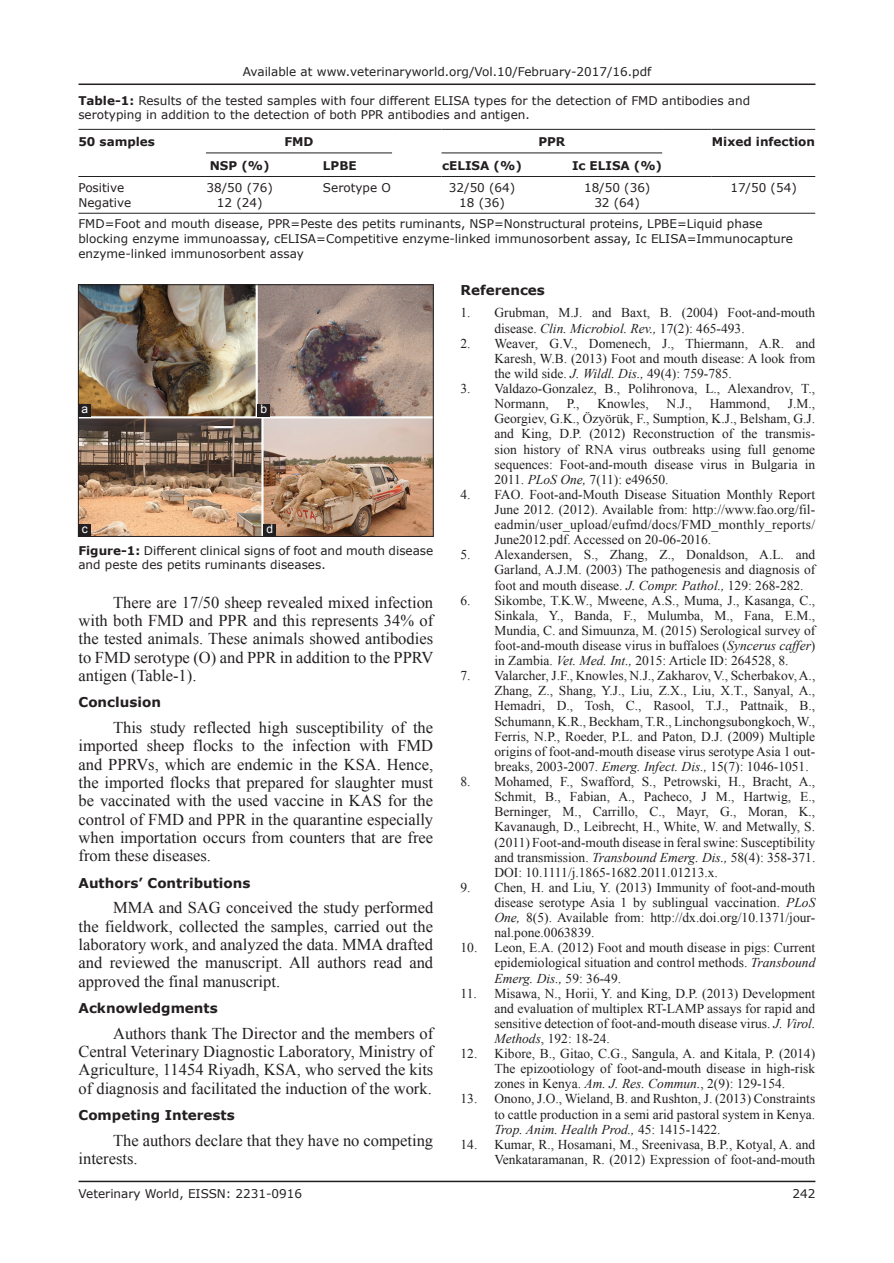
<style>
.page{position:relative;width:894px;height:1263px;background:#fff}
.page>*{position:absolute;margin:0;border:0;box-sizing:border-box;transform-origin:0 0}
.t1{font:16.5px/18.3px "Times New Roman";color:#231f20;text-align:justify}
.t2{font:13.5px/15.1px "Times New Roman";color:#231f20;text-align:justify}
.t3{font:700 13.5px "Verdana";color:#231f20}
.t4{font:12px/14.5px "Verdana";color:#231f20}
.t5{font:700 12px "Verdana";color:#231f20}
.t6{font:12px "Arial";color:#fff}
.s1{font-weight:700}
.s2{font-style:italic}
</style>
<div class="page">
<hr style="left:78px;top:1180px;width:737px;height:2px;background:#231f20">
<hr style="left:78px;top:83px;width:737px;height:2px;background:#231f20">
<hr style="left:78px;top:213px;width:737px;height:1px;background:#231f20">
<hr style="left:78px;top:129px;width:314px;height:1px;background:#231f20">
<hr style="left:441px;top:129px;width:221px;height:1px;background:#231f20">
<hr style="left:711px;top:129px;width:104px;height:1px;background:#231f20">
<hr style="left:78px;top:176px;width:314px;height:1px;background:#231f20">
<hr style="left:441px;top:176px;width:221px;height:1px;background:#231f20">
<hr style="left:711px;top:176px;width:104px;height:1px;background:#231f20">
<hr style="left:441px;top:153px;width:221px;height:1px;background:#231f20">
<hr style="left:206px;top:153px;width:117px;height:1px;background:#231f20">
<hr style="left:323px;top:153px;width:69px;height:1px;background:#231f20">
<hr style="left:662px;top:129px;width:49px;height:1px;background:#231f20">
<hr style="left:662px;top:176px;width:49px;height:1px;background:#231f20">
<hr style="left:392px;top:129px;width:49px;height:1px;background:#231f20">
<hr style="left:392px;top:176px;width:49px;height:1px;background:#231f20">
<img style="left:80px;top:286px;width:351px;height:248px">
<div style="left:78px;top:284px;width:355px;height:252px;border:1px solid #231f20"></div>
<div style="left:78px;top:403px;width:13px;height:13px;background:#231f20"></div>
<div style="left:78px;top:524px;width:13px;height:12px;background:#231f20"></div>
<div style="left:257px;top:403px;width:13px;height:13px;background:#231f20"></div>
<div style="left:263px;top:524px;width:13px;height:12px;background:#231f20"></div>
<p class="t4" style="left:242px;top:64px;width:410px">Available at www.veterinaryworld.org/Vol.10/February-2017/16.pdf</p>
<p class="t4" style="left:78px;top:93px;width:673px"><span class="s1">Table-1:</span> Results of the tested samples with four different ELISA types for the detection of FMD antibodies and serotyping in addition to the detection of both PPR antibodies and antigen.</p>
<p class="t5" style="left:78px;top:134px;width:78px">50 samples</p>
<p class="t5" style="left:284px;top:134px;width:31px">FMD</p>
<p class="t5" style="left:538px;top:134px;width:28px">PPR</p>
<p class="t5" style="left:711px;top:134px;width:105px">Mixed infection</p>
<p class="t5" style="left:210px;top:158px;width:61px">NSP (%)</p>
<p class="t5" style="left:323px;top:158px;width:35px">LPBE</p>
<p class="t5" style="left:442px;top:158px;width:81px">cELISA (%)</p>
<p class="t5" style="left:572px;top:158px;width:91px">Ic ELISA (%)</p>
<p class="t4" style="left:78px;top:180px;width:47px">Positive</p>
<p class="t4" style="left:206px;top:180px;width:68px">38/50 (76)</p>
<p class="t4" style="left:323px;top:180px;width:69px">Serotype O</p>
<p class="t4" style="left:449px;top:180px;width:68px">32/50 (64)</p>
<p class="t4" style="left:583px;top:180px;width:68px">18/50 (36)</p>
<p class="t4" style="left:730px;top:180px;width:68px">17/50 (54)</p>
<p class="t4" style="left:78px;top:195px;width:54px">Negative</p>
<p class="t4" style="left:217px;top:195px;width:47px">12 (24)</p>
<p class="t4" style="left:459px;top:195px;width:47px">18 (36)</p>
<p class="t4" style="left:78px;top:191px;width:685px;line-height:21.6px;text-indent:515px">32 (64)<br>FMD=Foot and mouth disease, PPR=Peste des petits ruminants, NSP=Nonstructural proteins, LPBE=Liquid phase</p>
<p class="t4" style="left:78px;top:231px;width:715px">blocking enzyme immunoassay, cELISA=Competitive enzyme-linked immunosorbent assay, Ic ELISA=Immunocapture enzyme-linked immunosorbent assay</p>
<p class="t6" style="left:82px;top:402px;width:8px">a</p>
<p class="t6" style="left:82px;top:522px;width:7px">c</p>
<p class="t6" style="left:260px;top:402px;width:8px">b</p>
<p class="t6" style="left:266px;top:522px;width:8px">d</p>
<p class="t4" style="left:78px;top:543px;width:356px"><span class="s1">Figure-1:</span> Different clinical signs of foot and mouth disease and peste des petits ruminants diseases.</p>
<p class="t1" style="left:78px;top:593px;width:356px;text-indent:34px">There are 17/50 sheep revealed mixed infection with both FMD and PPR and this represents 34% of the tested animals. These animals showed antibodies to FMD serotype (O) and PPR in addition to the PPRV antigen (Table-1).</p>
<p class="t3" style="left:78px;top:693px;width:84px">Conclusion</p>
<p class="t1" style="left:78px;top:718px;width:356px;text-indent:34px">This study reflected high susceptibility of the imported sheep flocks to the infection with FMD and PPRVs, which are endemic in the KSA. Hence, the imported flocks that prepared for slaughter must be vaccinated with the used vaccine in KAS for the control of FMD and PPR in the quarantine especially when importation occurs from counters that are free from these diseases.</p>
<p class="t3" style="left:78px;top:874px;width:173px">Authors’ Contributions</p>
<p class="t1" style="left:78px;top:898px;width:356px;text-indent:34px">MMA and SAG conceived the study performed the fieldwork, collected the samples, carried out the laboratory work, and analyzed the data. MMA drafted and reviewed the manuscript. All authors read and approved the final manuscript.</p>
<p class="t3" style="left:78px;top:999px;width:141px">Acknowledgments</p>
<p class="t1" style="left:78px;top:1024px;width:356px;text-indent:34px">Authors thank The Director and the members of Central Veterinary Diagnostic Laboratory, Ministry of Agriculture, 11454 Riyadh, KSA, who served the kits of diagnosis and facilitated the induction of the work.</p>
<p class="t3" style="left:78px;top:1106px;width:158px">Competing Interests</p>
<p class="t1" style="left:78px;top:1130px;width:356px;text-indent:34px">The authors declare that they have no competing interests.</p>
<p class="t3" style="left:460px;top:281px;width:86px">References</p>
<p class="t2" style="left:494px;top:305px;width:322px;text-indent:-34px">1. Grubman, M.J. and Baxt, B. (2004) Foot-and-mouth disease. <span class="s2">Clin. Microbiol. Rev.,</span> 17(2): 465-493.</p>
<p class="t2" style="left:494px;top:335px;width:322px;text-indent:-34px">2. Weaver, G.V., Domenech, J., Thiermann, A.R. and Karesh, W.B. (2013) Foot and mouth disease: A look from the wild side. <span class="s2">J. Wildl. Dis.,</span> 49(4): 759-785.</p>
<p class="t2" style="left:494px;top:381px;width:322px;text-indent:-34px">3. Valdazo-Gonzalez, B., Polihronova, L., Alexandrov, T.,<br>Normann,</p>
<p class="t2" style="left:566px;top:396px;width:14px">P.,</p>
<p class="t2" style="left:597px;top:396px;width:53px">Knowles,</p>
<p class="t2" style="left:666px;top:396px;width:27px">N.J.,</p>
<p class="t2" style="left:709px;top:396px;width:62px">Hammond,</p>
<p class="t2" style="left:494px;top:396px;width:322px;text-indent:293px">J.M., Georgiev, G.K., Özyörük, F., Sumption, K.J., Belsham, G.J. and King, D.P. (2012) Reconstruction of the transmis&shy;sion history of RNA virus outbreaks using full genome sequences: Foot-and-mouth disease virus in Bulgaria in 2011. <span class="s2">PLoS One,</span> 7(11): e49650.</p>
<p class="t2" style="left:494px;top:487px;width:322px;text-indent:-34px">4. FAO. Foot-and-Mouth Disease Situation Monthly Report June 2012. (2012). Available from: http://www.fao.org/fil&shy;eadmin/user_upload/eufmd/docs/FMD_monthly_reports/ June2012.pdf. Accessed on 20-06-2016.</p>
<p class="t2" style="left:494px;top:547px;width:322px;text-indent:-34px">5. Alexandersen, S., Zhang, Z., Donaldson, A.L. and Garland, A.J.M. (2003) The pathogenesis and diagnosis of foot and mouth disease. <span class="s2">J. Compr. Pathol.,</span> 129: 268-282.</p>
<p class="t2" style="left:494px;top:592px;width:322px;text-indent:-34px">6. Sikombe, T.K.W., Mweene, A.S., Muma, J., Kasanga, C., Sinkala, Y., Banda, F., Mulumba, M., Fana, E.M., Mundia, C. and Simuunza, M. (2015) Serological survey of foot-and-mouth disease virus in buffaloes (<span class="s2">Syncerus caffer</span>) in Zambia. <span class="s2">Vet. Med. Int.,</span> 2015: Article ID: 264528, 8.</p>
<p class="t2" style="left:494px;top:668px;width:322px;text-indent:-34px">7. Valarcher, J.F., Knowles, N.J., Zakharov, V., Scherbakov, A., Zhang, Z., Shang, Y.J., Liu, Z.X., Liu, X.T., Sanyal, A., Hemadri, D., Tosh, C., Rasool, T.J., Pattnaik, B., Schumann, K.R., Beckham, T.R., Linchongsubongkoch, W., Ferris, N.P., Roeder, P.L. and Paton, D.J. (2009) Multiple origins of foot-and-mouth disease virus serotype Asia 1 out&shy;breaks, 2003-2007. <span class="s2">Emerg. Infect. Dis.,</span> 15(7): 1046-1051.</p>
<p class="t2" style="left:494px;top:774px;width:322px;text-indent:-34px">8. Mohamed, F., Swafford, S., Petrowski, H., Bracht, A., Schmit, B., Fabian, A., Pacheco, J M., Hartwig, E., Berninger, M., Carrillo, C., Mayr, G., Moran, K., Kavanaugh, D., Leibrecht, H., White, W. and Metwally, S. (2011) Foot-and-mouth disease in feral swine: Susceptibility and transmission. <span class="s2">Transbound Emerg. Dis.,</span> 58(4): 358-371.<br>DOI: 10.1111/j.1865-1682.2011.01213.x.</p>
<p class="t2" style="left:494px;top:879px;width:322px;text-indent:-34px">9. Chen, H. and Liu, Y. (2013) Immunity of foot-and-mouth disease serotype Asia 1 by sublingual vaccination. <span class="s2">PLoS One,</span> 8(5). Available from: http://dx.doi.org/10.1371/jour&shy;nal.pone.0063839.</p>
<p class="t2" style="left:494px;top:940px;width:322px;text-indent:-34px">10. Leon, E.A. (2012) Foot and mouth disease in pigs: Current epidemiological situation and control methods. <span class="s2">Transbound Emerg. Dis.,</span> 59: 36-49.</p>
<p class="t2" style="left:494px;top:985px;width:322px;text-indent:-34px">11. Misawa, N., Horii, Y. and King, D.P. (2013) Development and evaluation of multiplex RT-LAMP assays for rapid and sensitive detection of foot-and-mouth disease virus. <span class="s2">J. Virol.<br>Methods</span>, 192: 18-24.</p>
<p class="t2" style="left:494px;top:1046px;width:322px;text-indent:-34px">12. Kibore, B., Gitao, C.G., Sangula, A. and Kitala, P. (2014)<br>The epizootiology of foot-and-mouth disease in high-risk zones in Kenya. <span class="s2">Am. J. Res. Commun.</span>, 2(9): 129-154.</p>
<p class="t2" style="left:494px;top:1091px;width:322px;text-indent:-34px">13. Onono, J.O., Wieland, B. and Rushton, J. (2013) Constraints to cattle production in a semi arid pastoral system in Kenya.<br><span class="s2">Trop. Anim. Health Prod.,</span> 45: 1415-1422.</p>
<p class="t2" style="left:460px;top:1136px;width:356px;text-align:right">14. Kumar, R., Hosamani, M., Sreenivasa, B.P., Kotyal, A. and<br>Venkataramanan, R. (2012) Expression of foot-and-mouth</p>
<p class="t4" style="left:78px;top:1185px;width:225px">Veterinary World, EISSN: 2231-0916</p>
<p class="t4" style="left:792px;top:1185px;width:24px">242</p>
</div>
